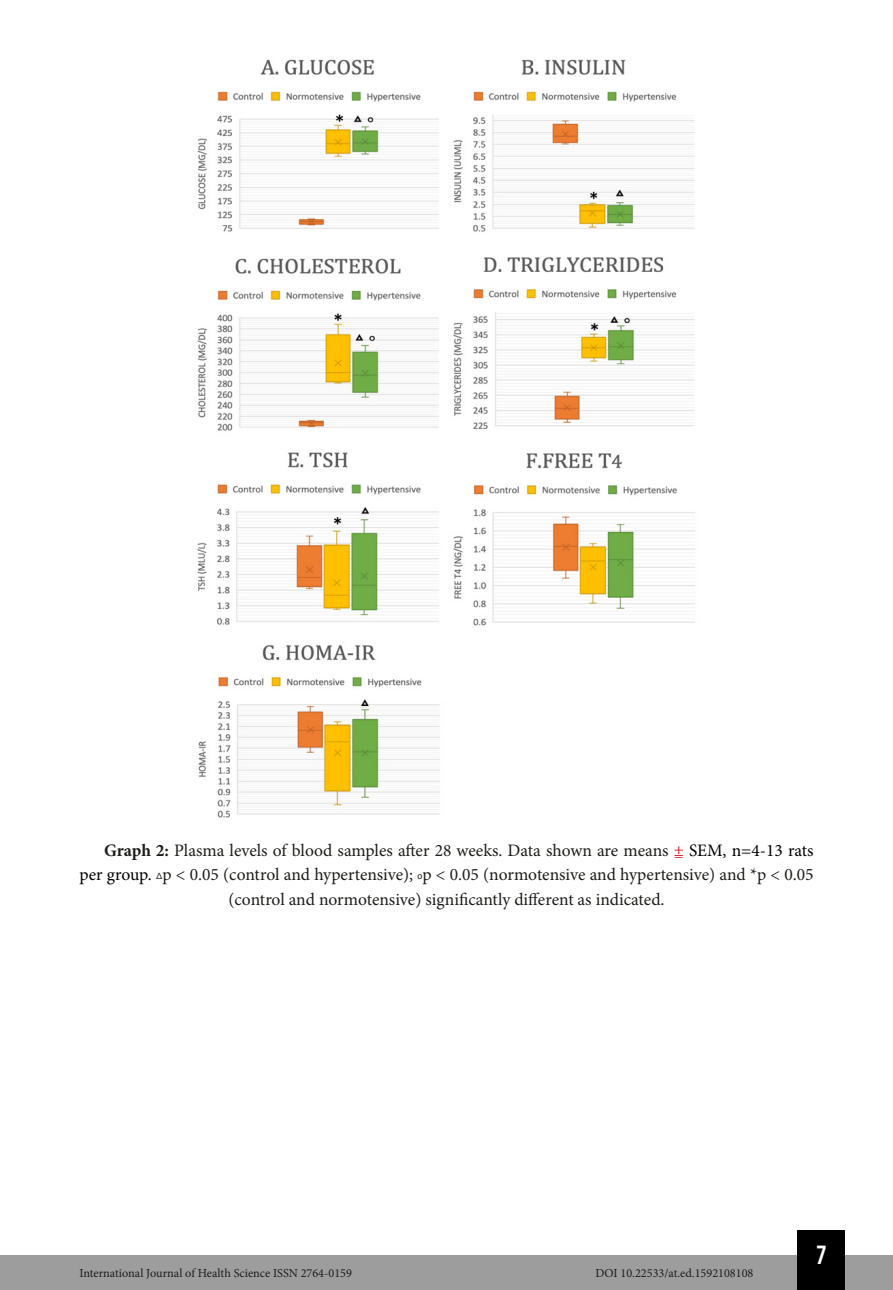
<style>
.page{position:relative;width:893px;height:1290px;background:#fff}
.page>*{position:absolute;margin:0;border:0;box-sizing:border-box;transform-origin:0 0}
.t1{font:26.25px "Bebas Kai";color:#fff}
.Info_Imagem{font:17.5px "Minion Pro";letter-spacing:-.005em;color:#1d1d1b}
.Texto_1{font:15.75px "Minion Pro";color:#cd171a}
.t2{font:12.25px "Minion Pro";color:#1d1d1b}
.s1{font-weight:700}
.s2{color:#cd171a}
.s3{color:#000}
.s4{font-family:"Helvetica";font-size:8.75px}
</style>
<div class="page">
<div style="left:0;top:1255px;width:893px;height:35px;background:#9d9d9d"></div>
<div style="left:797px;top:1230px;width:48px;height:60px;background:#000"></div>
<img style="left:197px;top:59px;width:498px;height:372px">
<img style="left:197px;top:452px;width:498px;height:366px">
<p class="Info_Imagem" style="left:104px;top:838px;width:711px"><span class="s1">Graph 2:</span> Plasma levels of blood samples after 28 weeks. Data shown are means <span class="s2">±</span> <span class="s3">SEM, n=4-13 rats</span></p>
<p class="Info_Imagem" style="left:79px;top:863px;width:736px"><span class="s3">per group.</span> <span class="s4">Δ</span>p &lt; 0.05 (control and hypertensive); <span class="s4">о</span>p &lt; 0.05 (normotensive and hypertensive) and *p &lt; 0.05</p>
<p class="Info_Imagem" style="left:228px;top:887px;width:437px">(control and normotensive) significantly different as indicated.</p>
<p class="Texto_1" style="left:675px;top:841px;width:9px">_</p>
<p class="t2" style="left:79px;top:1265px;width:274px">International Journal of Health Science ISSN 2764-0159</p>
<p class="t2" style="left:595px;top:1265px;width:160px">DOI 10.22533/at.ed.1592108108</p>
<h1 class="t1" style="left:817px;top:1241px;width:11px">7</h1>
</div>
